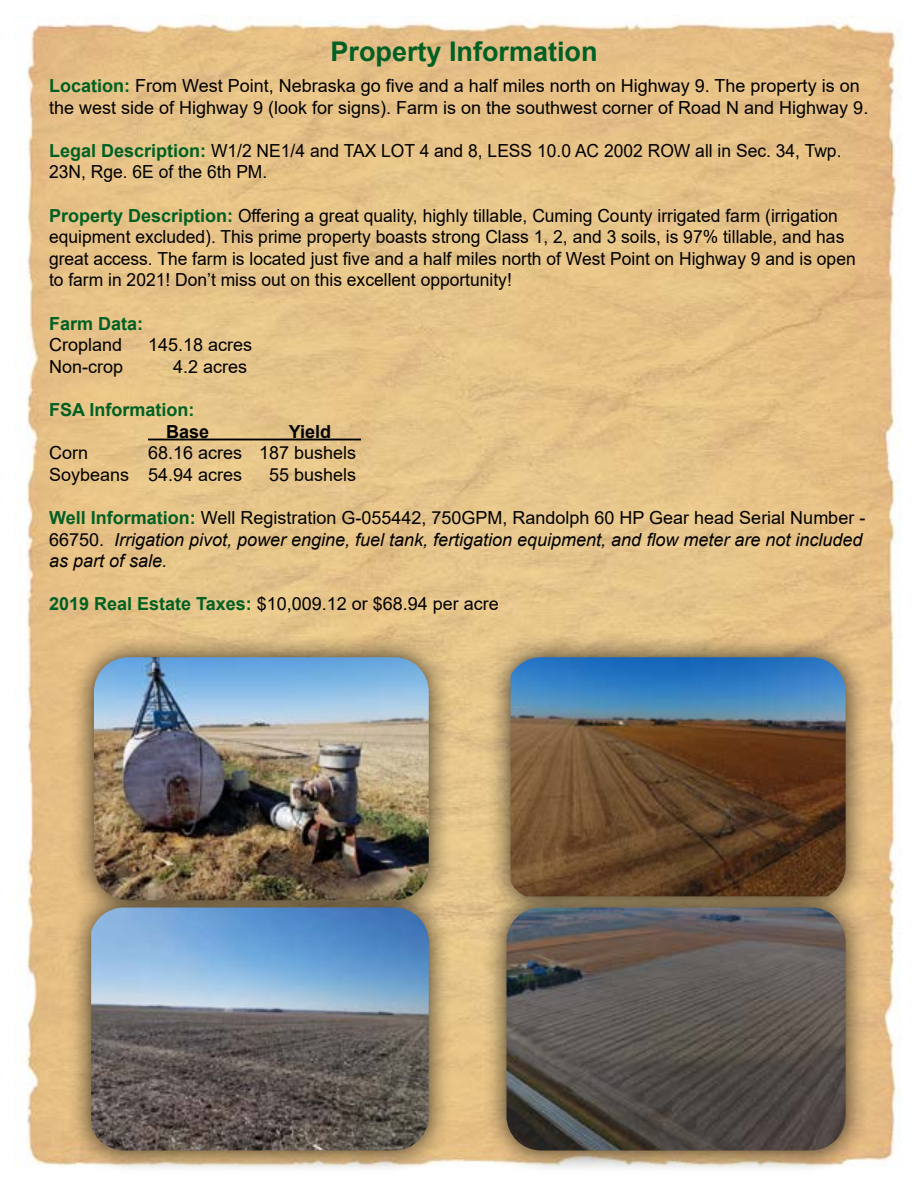
<style>
.page{position:relative;width:918px;height:1188px;background:#fff}
.page>*{position:absolute;margin:0;border:0;box-sizing:border-box;transform-origin:0 0}
.t1{font:700 27px "Arial";color:#006023}
.t2{font:18px/21.6px "Arial";color:#000}
.t3{font:italic 18px/21.6px "Arial";color:#000}
.t4{font:700 18px "Arial";color:#006023}
.t5{font:700 18px "Arial";color:#000}
.s1{font-weight:700;color:#006023}
.s2{font-weight:700;font-style:normal;color:#006023}
.s3{font-style:normal}
</style>
<div class="page">
<img style="left:14px;top:15px;width:887px;height:1151px">
<hr style="left:148px;top:439px;width:213px;height:1px;background:#000">
<div style="left:69px;top:633px;width:384px;height:291px;background:#000;opacity:.75"></div>
<img style="left:94px;top:657px;width:335px;height:226px">
<div style="left:67px;top:883px;width:385px;height:291px;background:#000;opacity:.75"></div>
<img style="left:91px;top:908px;width:338px;height:242px">
<div style="left:486px;top:633px;width:383px;height:288px;background:#000;opacity:.75"></div>
<img style="left:511px;top:657px;width:335px;height:226px">
<div style="left:482px;top:883px;width:387px;height:291px;background:#000;opacity:.75"></div>
<img style="left:507px;top:908px;width:339px;height:242px">
<h1 class="t1" style="left:331px;top:32px;width:269px">Property Information</h1>
<p class="t2" style="left:49px;top:75px;width:821px"><span class="s1">Location:</span> From West Point, Nebraska go five and a half miles north on Highway 9. The property is on the west side of Highway 9 (look for signs). Farm is on the southwest corner of Road N and Highway 9.</p>
<p class="t2" style="left:49px;top:140px;width:794px"><span class="s1">Legal Description:</span> W1/2 NE1/4 and TAX LOT 4 and 8, LESS 10.0 AC 2002 ROW all in Sec. 34, Twp.<br>23N, Rge. 6E of the 6th PM.</p>
<p class="t2" style="left:49px;top:204px;width:808px"><span class="s1">Property Description:</span> Offering a great quality, highly tillable, Cuming County irrigated farm (irrigation equipment excluded). This prime property boasts strong Class 1, 2, and 3 soils, is 97% tillable, and has great access. The farm is located just five and a half miles north of West Point on Highway 9 and is open to farm in 2021! Don’t miss out on this excellent opportunity!</p>
<p class="t4" style="left:49px;top:311px;width:96px">Farm Data:</p>
<p class="t2" style="left:49px;top:334px;width:75px">Cropland</p>
<p class="t2" style="left:148px;top:334px;width:106px">145.18 acres</p>
<p class="t2" style="left:49px;top:356px;width:76px">Non-crop</p>
<p class="t2" style="left:173px;top:356px;width:76px">4.2 acres</p>
<p class="t4" style="left:49px;top:397px;width:147px">FSA Information:</p>
<p class="t5" style="left:166px;top:419px;width:45px">Base</p>
<p class="t5" style="left:289px;top:419px;width:44px">Yield</p>
<p class="t2" style="left:49px;top:442px;width:41px">Corn</p>
<p class="t2" style="left:49px;top:442px;width:309px;text-indent:99px">68.16 acres 187 bushels<br>Soybeans 54.94 acres</p>
<p class="t2" style="left:269px;top:464px;width:89px">55 bushels</p>
<p class="t3" style="left:49px;top:507px;width:818px"><span class="s2">Well Information:</span> <span class="s3">Well Registration G-055442, 750GPM, Randolph 60 HP Gear head Serial Number -<br>66750.</span> Irrigation pivot, power engine, fuel tank, fertigation equipment, and flow meter are not included as part of sale.</p>
<p class="t2" style="left:49px;top:593px;width:451px"><span class="s1">2019 Real Estate Taxes:</span> $10,009.12 or $68.94 per acre</p>
</div>
